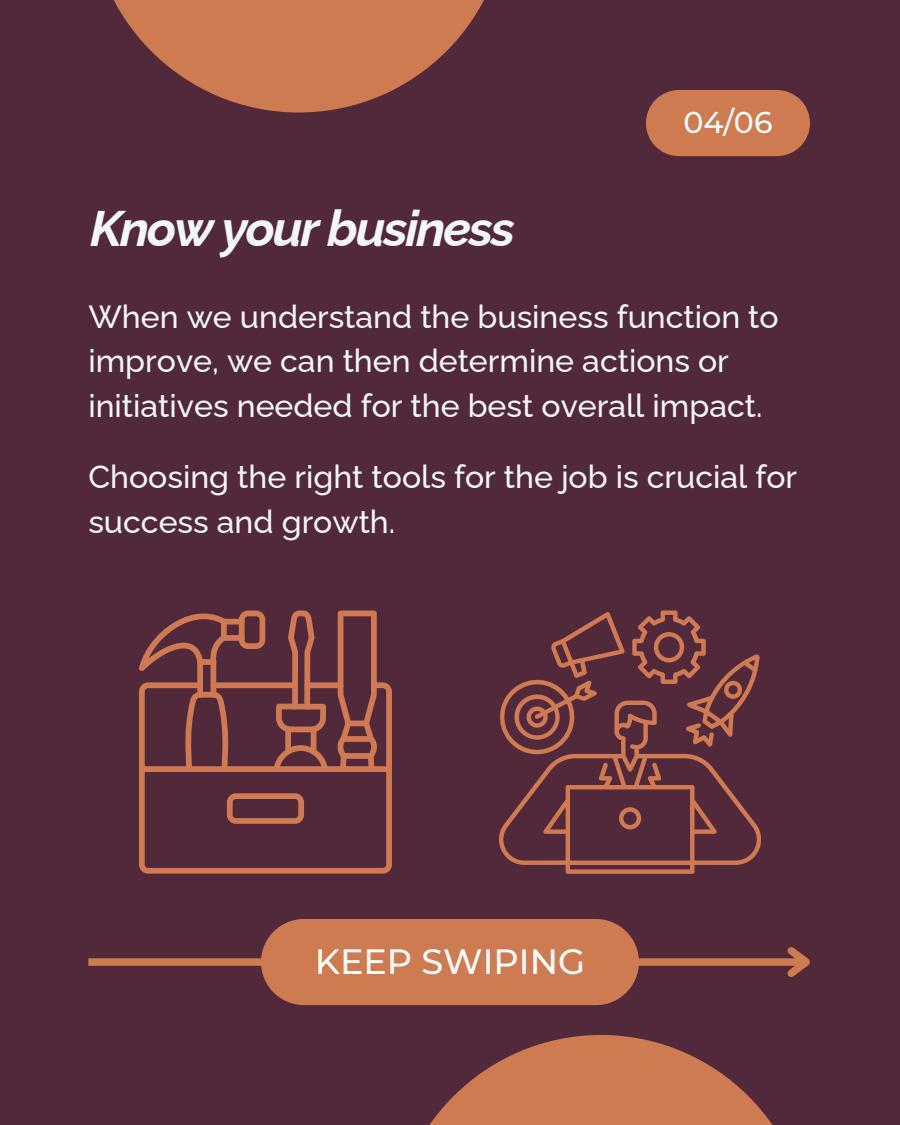
<style>
.page{position:relative;width:900px;height:1125px;background:#52293a}
.page>*{position:absolute;margin:0;border:0;box-sizing:border-box;transform-origin:0 0}
.t1{font:italic 700 50px "Raleway";letter-spacing:-.04em;color:#f3f6fa}
.t2{font:500 35px "Montserrat";color:#fff}
.t3{font:500 32px/44.2px "Raleway";color:#f3f6fa}
.t4{font:500 30px "Montserrat";color:#fff}
</style>
<div class="page">
<svg style="left:113px;top:0;width:371px;height:112px;fill:#cf7b52"></svg>
<svg style="left:429px;top:1035px;width:344px;height:90px;fill:#cf7b52"></svg>
<svg style="left:646px;top:90px;width:164px;height:66px;background:#c4734f"></svg>
<div style="left:88px;top:958px;width:718px;height:8px;background:#cf7b52"></div>
<svg style="left:781px;top:947px;width:29px;height:30px"></svg>
<div style="left:261px;top:919px;width:378px;height:86px;background:#cf7b52"></div>
<svg style="left:139px;top:611px;width:253px;height:263px"></svg>
<svg style="left:503px;top:612px;width:122px;height:89px"></svg>
<svg style="left:499px;top:701px;width:262px;height:173px"></svg>
<svg style="left:619px;top:807px;width:22px;height:22px"></svg>
<svg style="left:632px;top:611px;width:128px;height:136px"></svg>
<p class="t1" style="left:90px;top:199px;width:427px">Know your business</p>
<p class="t4" style="left:683px;top:104px;width:91px">04/06</p>
<h3 class="t3" style="left:88px;top:295px;width:692px">When we understand the business function to improve, we can then determine actions or initiatives needed for the best overall impact.</h3>
<h3 class="t3" style="left:88px;top:455px;width:710px">Choosing the right tools for the job is crucial for success and growth.</h3>
<h1 class="t2" style="left:315px;top:941px;width:272px">KEEP SWIPING</h1>
</div>
